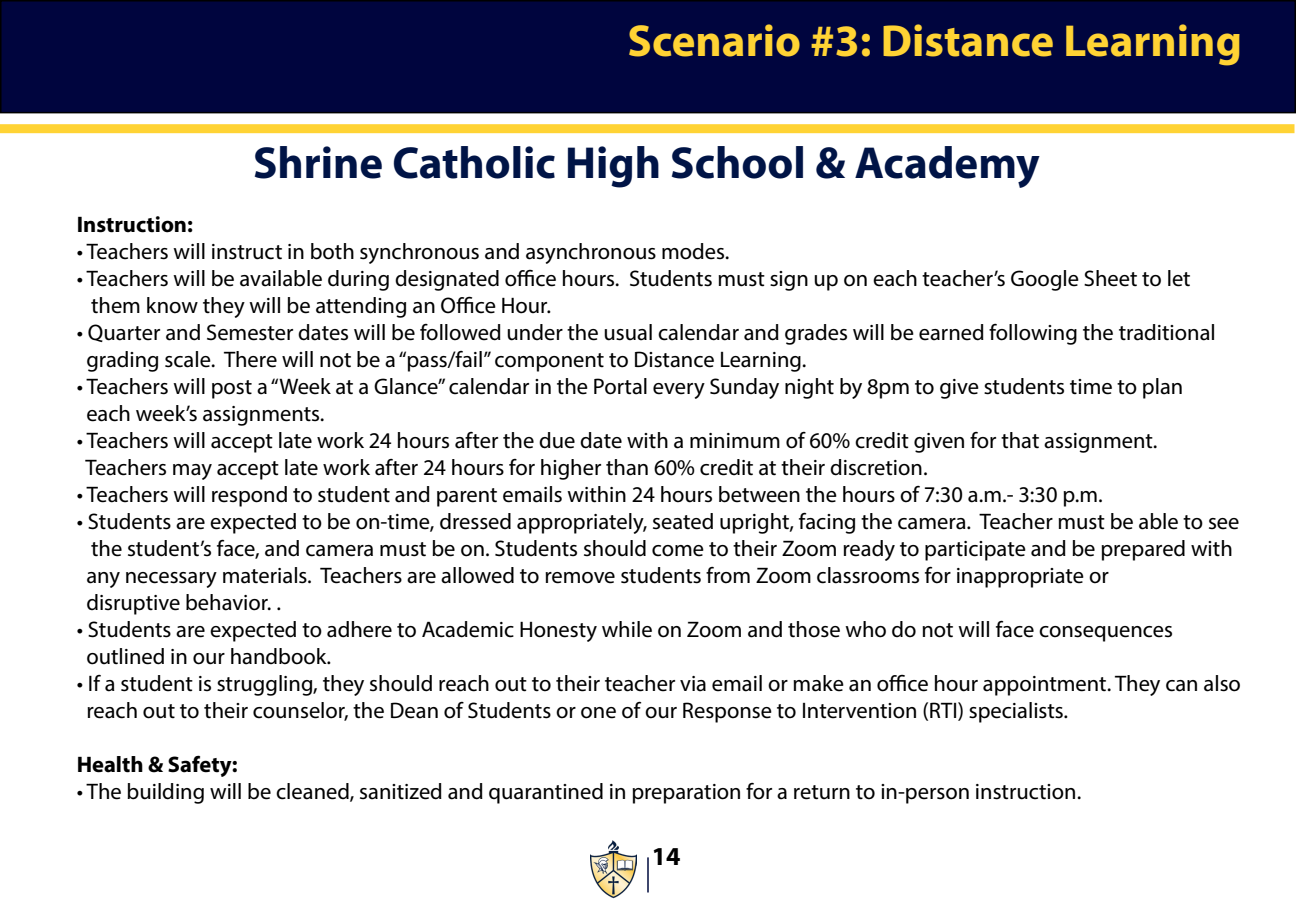
<style>
.page{position:relative;width:1296px;height:918px;background:#fff}
.page>*{position:absolute;margin:0;border:0;box-sizing:border-box;transform-origin:0 0}
.t1{font:700 45px "Myriad Pro";color:#001446}
.t2{font:700 45px "Myriad Pro";color:#ffd334}
.t3{font:700 25.95px "Myriad Pro";color:#000}
.t4{font:22.5px/27px "Myriad Pro";color:#000}
.t5{font:700 22.5px "Myriad Pro";color:#000}
</style>
<div class="page">
<div style="left:1px;top:1px;width:1294px;height:112px;background:#00053e"></div>
<div style="left:0;top:0;width:1296px;height:113px;border:2px solid #000"></div>
<div style="left:0;top:124px;width:1294px;height:9px;background:#ffd334"></div>
<img style="left:591px;top:840px;width:46px;height:58px">
<hr style="left:647px;top:857px;width:2px;height:35px;background:#000b3e">
<h1 class="t2" style="left:627px;top:12px;width:616px">Scenario #3: Distance Learning</h1>
<h1 class="t1" style="left:253px;top:133px;width:788px">Shrine Catholic High School &amp; Academy</h1>
<p class="t5" style="left:77px;top:209px;width:118px">Instruction:</p>
<p class="t4" style="left:77px;top:237px;width:654px">• Teachers will instruct in both synchronous and asynchronous modes.</p>
<p class="t4" style="left:91px;top:264px;width:1101px;text-indent:-14px">• Teachers will be available during designated office hours. Students must sign up on each teacher’s Google Sheet to let them know they will be attending an Office Hour.</p>
<p class="t4" style="left:86px;top:318px;width:1131px;text-indent:-10px">• Quarter and Semester dates will be followed under the usual calendar and grades will be earned following the traditional grading scale. There will not be a “pass/fail” component to Distance Learning.</p>
<p class="t4" style="left:86px;top:372px;width:1099px;text-indent:-10px">• Teachers will post a “Week at a Glance” calendar in the Portal every Sunday night by 8pm to give students time to plan each week’s assignments.</p>
<p class="t4" style="left:85px;top:426px;width:1074px;text-indent:-9px">• Teachers will accept late work 24 hours after the due date with a minimum of 60% credit given for that assignment.<br>Teachers may accept late work after 24 hours for higher than 60% credit at their discretion.</p>
<p class="t4" style="left:77px;top:480px;width:1028px">• Teachers will respond to student and parent emails within 24 hours between the hours of 7:30 a.m.- 3:30 p.m.</p>
<p class="t4" style="left:86px;top:507px;width:1155px;text-indent:-10px">• Students are expected to be on-time, dressed appropriately, seated upright, facing the camera. Teacher must be able to see the student’s face, and camera must be on. Students should come to their Zoom ready to participate and be prepared with any necessary materials. Teachers are allowed to remove students from Zoom classrooms for inappropriate or<br>disruptive behavior. .</p>
<p class="t4" style="left:86px;top:615px;width:1088px;text-indent:-10px">• Students are expected to adhere to Academic Honesty while on Zoom and those who do not will face consequences outlined in our handbook.</p>
<p class="t4" style="left:86px;top:669px;width:1156px;text-indent:-10px">• If a student is struggling, they should reach out to their teacher via email or make an office hour appointment. They can also reach out to their counselor, the Dean of Students or one of our Response to Intervention (RTI) specialists.</p>
<p class="t5" style="left:77px;top:749px;width:162px">Health &amp; Safety:</p>
<p class="t4" style="left:77px;top:777px;width:1006px">• The building will be cleaned, sanitized and quarantined in preparation for a return to in-person instruction.</p>
<p class="t3" style="left:652px;top:840px;width:30px">14</p>
</div>
